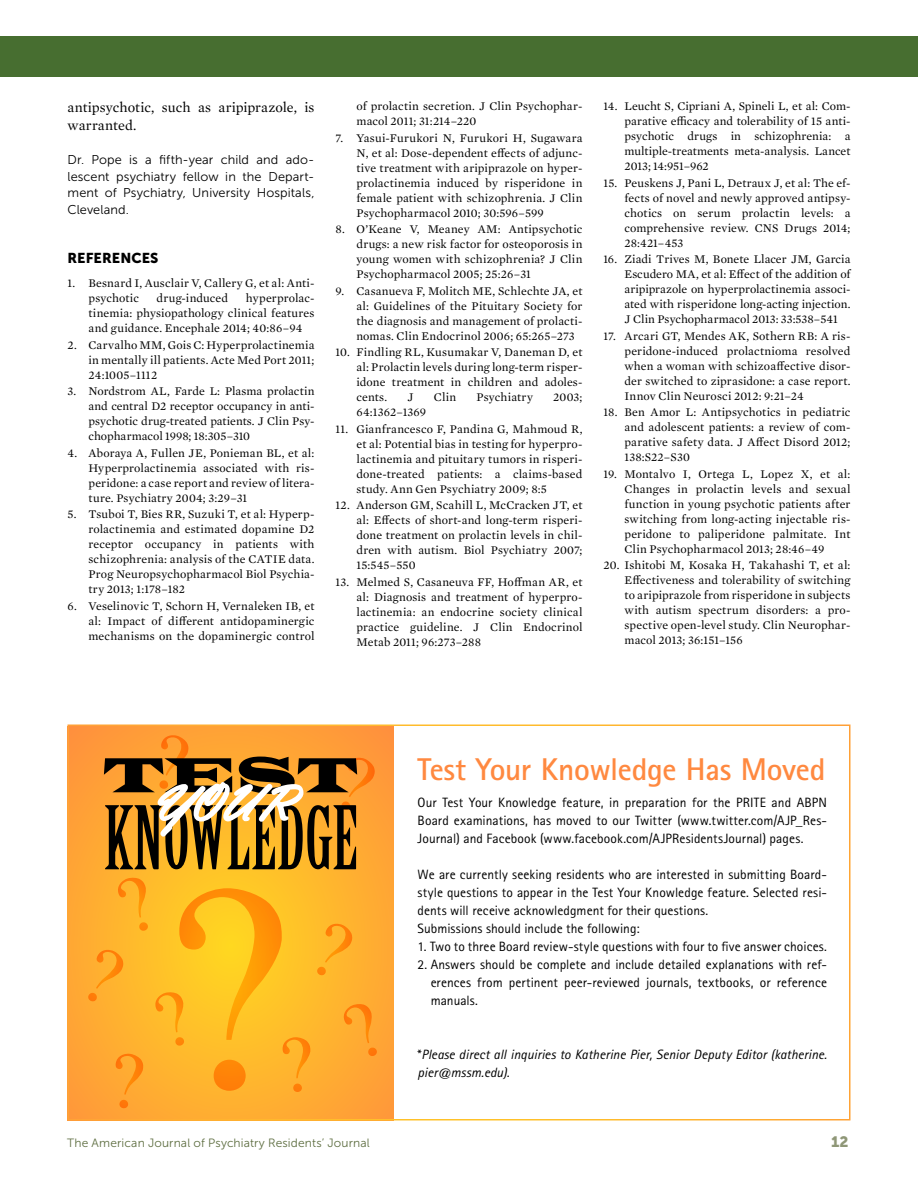
<style>
.page{position:relative;width:918px;height:1188px;background:#fff}
.page>*{position:absolute;margin:0;border:0;box-sizing:border-box;transform-origin:0 0}
.t1{font:700 31.5px "Rotis Sans Serif Std";letter-spacing:-.01em;color:#ff8940}
.t2{font:15px "Museo Sans 900";color:#8f9777}
.t3{font:14.25px/18px "Mercury Text G1";letter-spacing:.005em;color:#000}
.t4{font:14.25px "Museo Sans 900";letter-spacing:.01em;color:#000}
.t5{font:13.5px/18px "Rotis Sans Serif Std";letter-spacing:.005em;color:#000;text-align:justify}
.t6{font:italic 13.5px/18px "Rotis Sans Serif Std";color:#000}
.t7{font:12.75px/16.5px "Museo Sans 300";letter-spacing:.01em;color:#000;text-align:justify}
.t8{font:12px/15px "Mercury Text G1";letter-spacing:.01em;color:#000;text-align:justify}
.t9{font:12px "Museo Sans 300";letter-spacing:.015em;color:#5e6e41}
.s1{font-style:normal}
</style>
<div class="page">
<div style="left:0;top:36px;width:918px;height:40px;background:#476e30"></div>
<svg style="left:71px;top:727px;width:322px;height:390px;background:#fea434"></svg>
<svg style="left:87px;top:877px;width:291px;height:231px;background:#ffb328"></svg>
<svg style="left:104px;top:734px;width:271px;height:135px;background:#af7a30"></svg>
<div style="left:68px;top:724px;width:782px;height:396px;border:2px solid #fff"></div>
<p class="t3" style="left:68px;top:97px;width:248px">antipsychotic, such as aripiprazole, is warranted.</p>
<p class="t7" style="left:68px;top:152px;width:249px">Dr. Pope is a fifth-year child and ado&shy;lescent psychiatry fellow in the Depart&shy;ment of Psychiatry, University Hospitals, Cleveland.</p>
<p class="t4" style="left:68px;top:250px;width:92px">REFERENCES</p>
<p class="t8" style="left:88px;top:275px;width:227px;text-indent:-21px">1. Besnard I, Ausclair V, Callery G, et al: Anti&shy;psychotic</p>
<p class="t8" style="left:88px;top:290px;width:228px;text-indent:157px">hyperprolac&shy;tinemia: physiopathology clinical features and guidance. Encephale 2014; 40:86–94</p>
<p class="t8" style="left:88px;top:337px;width:227px;text-indent:-21px">2. Carvalho MM, Gois C: Hyperprolactinemia in mentally ill patients. Acte Med Port 2011; 24:1005–1112</p>
<p class="t8" style="left:88px;top:383px;width:227px;text-indent:-21px">3. Nordstrom AL, Farde L: Plasma prolactin and central D2 receptor occupancy in anti&shy;psychotic drug-treated patients. J Clin Psy&shy;chopharmacol 1998; 18:305–310</p>
<p class="t8" style="left:88px;top:445px;width:227px;text-indent:-21px">4. Aboraya A, Fullen JE, Ponieman BL, et al:<br>Hyperprolactinemia associated with ris&shy;peridone: a case report and review of litera&shy;ture. Psychiatry 2004; 3:29–31</p>
<p class="t8" style="left:88px;top:506px;width:228px;text-indent:-21px">5. Tsuboi T, Bies RR, Suzuki T, et al: Hyperp&shy;rolactinemia and estimated dopamine D2 receptor occupancy in patients with schizophrenia: analysis of the CATIE data.<br>Prog Neuropsychopharmacol Biol Psychia&shy;try 2013; 1:178–182</p>
<p class="t8" style="left:88px;top:598px;width:228px;text-indent:-21px">6. Veselinovic T, Schorn H, Vernaleken IB, et al: Impact of different antidopaminergic mechanisms on the dopaminergic control</p>
<p class="t8" style="left:157px;top:290px;width:73px">drug-induced</p>
<p class="t8" style="left:356px;top:98px;width:227px">of prolactin secretion. J Clin Psychophar&shy;macol 2011; 31:214–220</p>
<p class="t8" style="left:356px;top:130px;width:228px;text-indent:-21px">7. Yasui-Furukori N, Furukori H, Sugawara N, et al: Dose-dependent effects of adjunc&shy;tive treatment with aripiprazole on hyper&shy;prolactinemia induced by risperidone in female patient with schizophrenia. J Clin Psychopharmacol 2010; 30:596–599</p>
<p class="t8" style="left:356px;top:221px;width:228px;text-indent:-21px">8. O’Keane V, Meaney AM: Antipsychotic drugs: a new risk factor for osteoporosis in young women with schizophrenia? J Clin Psychopharmacol 2005; 25:26–31</p>
<p class="t8" style="left:356px;top:283px;width:228px;text-indent:-21px">9. Casanueva F, Molitch ME, Schlechte JA, et al: Guidelines of the Pituitary Society for the diagnosis and management of prolacti&shy;nomas. Clin Endocrinol 2006; 65:265–273</p>
<p class="t8" style="left:356px;top:344px;width:228px;text-indent:-21px">10. Findling RL, Kusumakar V, Daneman D, et al: Prolactin levels during long-term risper&shy;idone treatment in children and adoles&shy;cents.</p>
<p class="t8" style="left:407px;top:389px;width:8px">J</p>
<p class="t8" style="left:434px;top:389px;width:24px">Clin</p>
<p class="t8" style="left:477px;top:389px;width:58px">Psychiatry</p>
<p class="t8" style="left:553px;top:389px;width:31px">2003;</p>
<p class="t8" style="left:356px;top:404px;width:71px">64:1362–1369</p>
<p class="t8" style="left:356px;top:421px;width:227px;text-indent:-21px">11. Gianfrancesco F, Pandina G, Mahmoud R, et al: Potential bias in testing for hyperpro&shy;lactinemia and pituitary tumors in risperi&shy;done-treated patients: a claims-based study. Ann Gen Psychiatry 2009; 8:5</p>
<p class="t8" style="left:356px;top:497px;width:228px;text-indent:-21px">12. Anderson GM, Scahill L, McCracken JT, et al: Effects of short-and long-term risperi&shy;done treatment on prolactin levels in chil&shy;dren with autism. Biol Psychiatry 2007; 15:545–550</p>
<p class="t8" style="left:356px;top:574px;width:227px;text-indent:-21px">13. Melmed S, Casaneuva FF, Hoffman AR, et al: Diagnosis and treatment of hyperpro&shy;lactinemia: an endocrine society clinical practice guideline. J Clin Endocrinol Metab 2011; 96:273–288</p>
<p class="t8" style="left:624px;top:98px;width:228px;text-indent:-21px">14. Leucht S, Cipriani A, Spineli L, et al: Com&shy;parative efficacy and tolerability of 15 anti&shy;psychotic drugs in schizophrenia: a multiple-treatments meta-analysis. Lancet 2013; 14:951–962</p>
<p class="t8" style="left:624px;top:175px;width:228px;text-indent:-21px">15. Peuskens J, Pani L, Detraux J, et al: The ef&shy;fects of novel and newly approved antipsy&shy;chotics on serum prolactin levels: a comprehensive review. CNS Drugs 2014; 28:421–453</p>
<p class="t8" style="left:624px;top:251px;width:228px;text-indent:-21px">16. Ziadi Trives M, Bonete Llacer JM, Garcia Escudero MA, et al: Effect of the addition of aripiprazole on hyperprolactinemia associ&shy;ated with risperidone long-acting injection.<br>J Clin Psychopharmacol 2013: 33:538–541</p>
<p class="t8" style="left:624px;top:328px;width:228px;text-indent:-21px">17. Arcari GT, Mendes AK, Sothern RB: A ris&shy;peridone-induced prolactnioma resolved when a woman with schizoaffective disor&shy;der switched to ziprasidone: a case report.<br>Innov Clin Neurosci 2012: 9:21–24</p>
<p class="t8" style="left:624px;top:404px;width:228px;text-indent:-21px">18. Ben Amor L: Antipsychotics in pediatric and adolescent patients: a review of com&shy;parative safety data. J Affect Disord 2012; 138:S22–S30</p>
<p class="t8" style="left:624px;top:466px;width:228px;text-indent:-21px">19. Montalvo I, Ortega L, Lopez X, et al:<br>Changes in prolactin levels and sexual function in young psychotic patients after switching from long-acting injectable ris&shy;peridone to paliperidone palmitate. Int Clin Psychopharmacol 2013; 28:46–49</p>
<p class="t8" style="left:624px;top:557px;width:228px;text-indent:-21px">20. Ishitobi M, Kosaka H, Takahashi T, et al:<br>Effectiveness and tolerability of switching to aripiprazole from risperidone in subjects with autism spectrum disorders: a pro&shy;spective open-level study. Clin Neurophar&shy;macol 2013; 36:151–156</p>
<h1 class="t1" style="left:418px;top:750px;width:409px">Test Your Knowledge Has Moved</h1>
<p class="t5" style="left:418px;top:794px;width:411px">Our Test Your Knowledge feature, in preparation for the PRITE and ABPN Board examinations, has moved to our Twitter (www.twitter.com/AJP_Res-Journal) and Facebook (www.facebook.com/AJPResidentsJournal) pages.</p>
<p class="t5" style="left:418px;top:866px;width:411px;text-align:left">We are currently seeking residents who are interested in submitting Board&shy;style questions to appear in the Test Your Knowledge feature. Selected resi&shy;dents will receive acknowledgment for their questions.<br>Submissions should include the following:</p>
<p class="t5" style="left:418px;top:938px;width:411px">1. Two to three Board review-style questions with four to five answer choices.</p>
<p class="t5" style="left:431px;top:956px;width:398px;text-indent:-13px">2. Answers should be complete and include detailed explanations with ref&shy;erences from pertinent peer-reviewed journals, textbooks, or reference manuals.</p>
<p class="t6" style="left:418px;top:1046px;width:411px"><span class="s1">*</span>Please direct all inquiries to Katherine Pier, Senior Deputy Editor (katherine. pier@mssm.edu).</p>
<p class="t9" style="left:67px;top:1136px;width:304px">The American Journal of Psychiatry Residents’ Journal</p>
<p class="t2" style="left:831px;top:1133px;width:19px">12</p>
</div>
